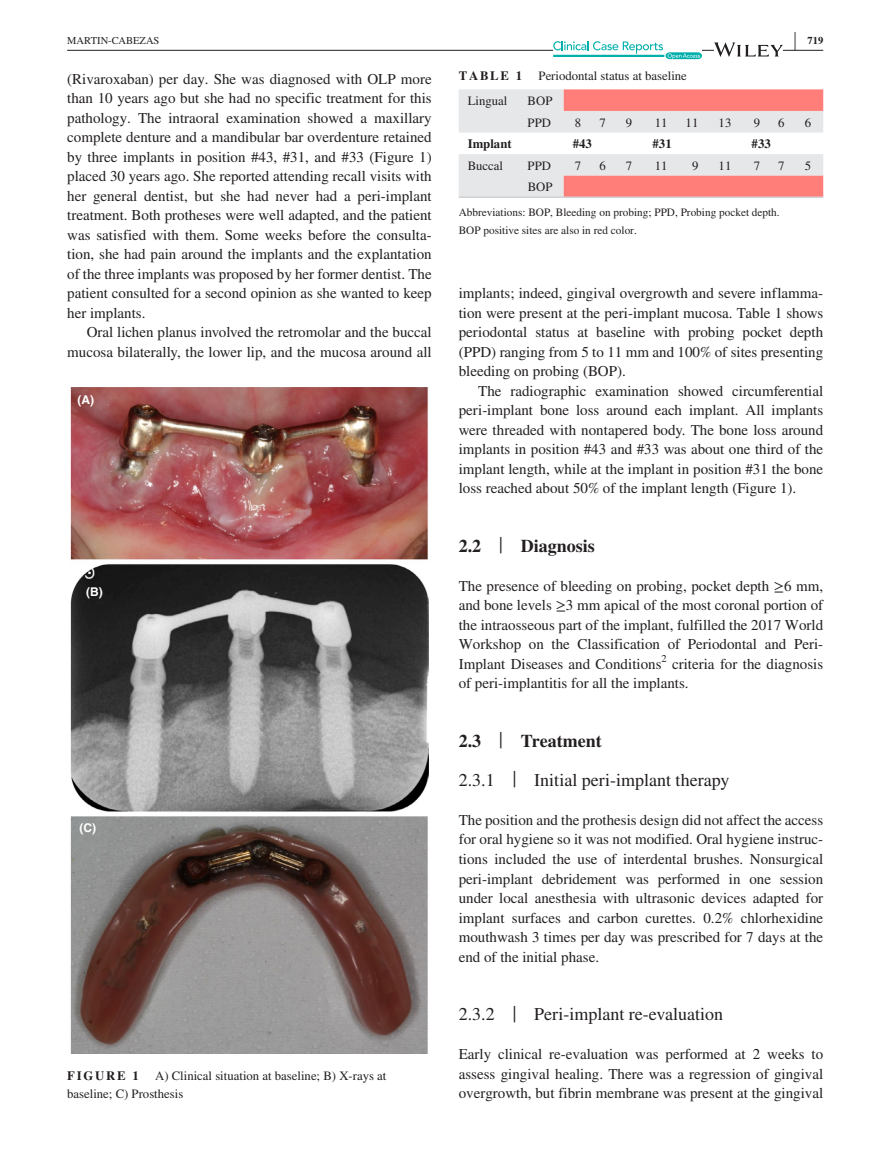
<style>
.page{position:relative;width:893px;height:1174px;background:#fff}
.page>*{position:absolute;margin:0;border:0;box-sizing:border-box;transform-origin:0 0}
.t1{font:700 25.95px "STIX";color:#231f20;scale:.36 1}
.t2{font:18px/39px "STIX";color:#231f20}
.t3{font:700 18px "STIX";color:#231f20}
.t4{font:15px/19.5px "STIX";color:#231f20;text-align:justify}
.t5{font:12.75px/18px "STIX";color:#231f20}
.t6{font:700 12.75px "STIX";letter-spacing:.07em;color:#231f20}
.t7{font:700 12.75px "STIX";color:#231f20}
.t8{font:700 12px "Helvetica";color:#fff}
.t9{font:11.25px/18px "STIX";color:#231f20}
.t10{font:10.5px "STIX";color:#231f20}
.t11{font:700 10.5px "STIX";color:#231f20}
.t12{font:10.5px "STIX";color:#231f20}
.s1{font-weight:400;font-size:23.7px}
.s2{font-weight:700}
.s3{font-size:23.7px}
</style>
<div class="page">
<hr style="left:67px;top:50px;width:756px;height:1px;background:#231f20">
<svg style="left:553px;top:41px;width:149px;height:18px"></svg>
<svg style="left:714px;top:42px;width:69px;height:15px"></svg>
<div style="left:67px;top:387px;width:365px;height:666px;background:linear-gradient(to bottom,#fff,#fff)"></div>
<img style="left:71px;top:387px;width:357px;height:666px">
<svg style="left:459px;top:89px;width:364px;height:107px"></svg>
<hr style="left:459px;top:196px;width:60px;height:2px;background:#d1d2d4">
<hr style="left:519px;top:196px;width:45px;height:2px;background:#d1d2d4">
<hr style="left:564px;top:196px;width:26px;height:2px;background:#d1d2d4">
<hr style="left:590px;top:196px;width:27px;height:2px;background:#d1d2d4">
<hr style="left:617px;top:196px;width:27px;height:2px;background:#d1d2d4">
<hr style="left:644px;top:196px;width:33px;height:2px;background:#d1d2d4">
<hr style="left:677px;top:196px;width:33px;height:2px;background:#d1d2d4">
<hr style="left:710px;top:196px;width:33px;height:2px;background:#d1d2d4">
<hr style="left:743px;top:196px;width:26px;height:2px;background:#d1d2d4">
<hr style="left:769px;top:196px;width:27px;height:2px;background:#d1d2d4">
<hr style="left:796px;top:196px;width:27px;height:2px;background:#d1d2d4">
<h1 class="t1" style="left:794px;top:26px;width:7px">|</h1>
<p class="t10" style="left:67px;top:33px;width:94px">MARTIN-CABEZAS</p>
<p class="t11" style="left:807px;top:34px;width:17px">719</p>
<p class="t4" style="left:67px;top:70px;width:366px">(Rivaroxaban) per day. She was diagnosed with OLP more than 10 years ago but she had no specific treatment for this pathology. The intraoral examination showed a maxillary complete denture and a mandibular bar overdenture retained by three implants in position #43, #31, and #33 (Figure 1) placed 30 years ago. She reported attending recall visits with her general dentist, but she had never had a peri-implant treatment. Both protheses were well adapted, and the patient was satisfied with them. Some weeks before the consulta&shy;tion, she had pain around the implants and the explantation of the three implants was proposed by her former dentist. The patient consulted for a second opinion as she wanted to keep her implants.</p>
<p class="t4" style="left:67px;top:323px;width:366px;text-align:right">Oral lichen planus involved the retromolar and the buccal mucosa bilaterally, the lower lip, and the mucosa around all</p>
<p class="t6" style="left:459px;top:68px;width:65px">TABLE 1</p>
<p class="t5" style="left:539px;top:67px;width:150px">Periodontal status at baseline</p>
<p class="t5" style="left:468px;top:93px;width:41px">Lingual</p>
<p class="t5" style="left:528px;top:91px;width:26px;line-height:21.6px">BOP<br>PPD</p>
<p class="t5" style="left:575px;top:114px;width:8px">8</p>
<p class="t5" style="left:599px;top:114px;width:8px">7</p>
<p class="t5" style="left:626px;top:114px;width:8px">9</p>
<p class="t5" style="left:655px;top:114px;width:14px">11</p>
<p class="t5" style="left:686px;top:114px;width:14px">11</p>
<p class="t5" style="left:719px;top:114px;width:14px">13</p>
<p class="t5" style="left:754px;top:114px;width:8px">9</p>
<p class="t5" style="left:778px;top:114px;width:8px">6</p>
<p class="t5" style="left:805px;top:114px;width:8px">6</p>
<p class="t7" style="left:468px;top:136px;width:45px">Implant</p>
<p class="t6" style="left:573px;top:136px;width:21px">#43</p>
<p class="t6" style="left:653px;top:136px;width:21px">#31</p>
<p class="t6" style="left:752px;top:136px;width:21px">#33</p>
<p class="t5" style="left:468px;top:157px;width:37px">Buccal</p>
<p class="t5" style="left:528px;top:157px;width:25px">PPD</p>
<p class="t5" style="left:575px;top:157px;width:8px">7</p>
<p class="t5" style="left:599px;top:157px;width:8px">6</p>
<p class="t5" style="left:626px;top:157px;width:8px">7</p>
<p class="t5" style="left:655px;top:157px;width:14px">11</p>
<p class="t5" style="left:692px;top:157px;width:8px">9</p>
<p class="t5" style="left:719px;top:157px;width:14px">11</p>
<p class="t5" style="left:754px;top:157px;width:8px">7</p>
<p class="t5" style="left:778px;top:157px;width:8px">7</p>
<p class="t5" style="left:805px;top:157px;width:8px">5</p>
<p class="t5" style="left:528px;top:179px;width:26px">BOP</p>
<p class="t9" style="left:459px;top:204px;width:322px">Abbreviations: BOP, Bleeding on probing; PPD, Probing pocket depth.<br>BOP positive sites are also in red color.</p>
<p class="t4" style="left:459px;top:284px;width:366px">implants; indeed, gingival overgrowth and severe inflamma&shy;tion were present at the peri-implant mucosa. Table 1 shows periodontal status at baseline with probing pocket depth (PPD) ranging from 5 to 11 mm and 100% of sites presenting bleeding on probing (BOP).</p>
<p class="t4" style="left:459px;top:382px;width:366px;text-indent:20px">The radiographic examination showed circumferential peri-implant bone loss around each implant. All implants were threaded with nontapered body. The bone loss around implants in position #43 and #33 was about one third of the implant length, while at the implant in position #31 the bone loss reached about 50% of the implant length (Figure 1).</p>
<p class="t8" style="left:78px;top:393px;width:18px">(A)</p>
<p class="t8" style="left:86px;top:584px;width:18px">(B)</p>
<p class="t8" style="left:79px;top:820px;width:18px">(C)</p>
<p class="t6" style="left:67px;top:1068px;width:73px">FIGURE 1</p>
<p class="t5" style="left:67px;top:1067px;width:321px;text-indent:88px">A) Clinical situation at baseline; B) X-rays at baseline; C) Prosthesis</p>
<p class="t3" style="left:459px;top:535px;width:138px">2.2 <span class="s1">|</span> Diagnosis</p>
<p class="t4" style="left:459px;top:577px;width:366px">The presence of bleeding on probing, pocket depth ≥6 mm, and bone levels ≥3 mm apical of the most coronal portion of the intraosseous part of the implant, fulfilled the 2017 World Workshop on the Classification of Periodontal and Peri-Implant Diseases and Conditions</p>
<p class="t12" style="left:661px;top:651px;width:7px">2</p>
<p class="t4" style="left:459px;top:655px;width:366px;text-indent:213px">criteria for the diagnosis of peri-implantitis for all the implants.</p>
<p class="t2" style="left:459px;top:722px;width:272px"><span class="s2">2.3</span> <span class="s3">|</span> <span class="s2">Treatment<br></span>2.3.1 <span class="s3">|</span> Initial peri-implant therapy</p>
<p class="t4" style="left:459px;top:811px;width:366px">The position and the prothesis design did not affect the access for oral hygiene so it was not modified. Oral hygiene instruc&shy;tions included the use of interdental brushes. Nonsurgical peri-implant debridement was performed in one session under local anesthesia with ultrasonic devices adapted for implant surfaces and carbon curettes. 0.2% chlorhexidine mouthwash 3 times per day was prescribed for 7 days at the end of the initial phase.</p>
<p class="t2" style="left:459px;top:995px;width:266px">2.3.2 <span class="s3">|</span> Peri-implant re-evaluation</p>
<p class="t4" style="left:459px;top:1045px;width:366px">Early clinical re-evaluation was performed at 2 weeks to assess gingival healing. There was a regression of gingival overgrowth, but fibrin membrane was present at the gingival</p>
</div>
